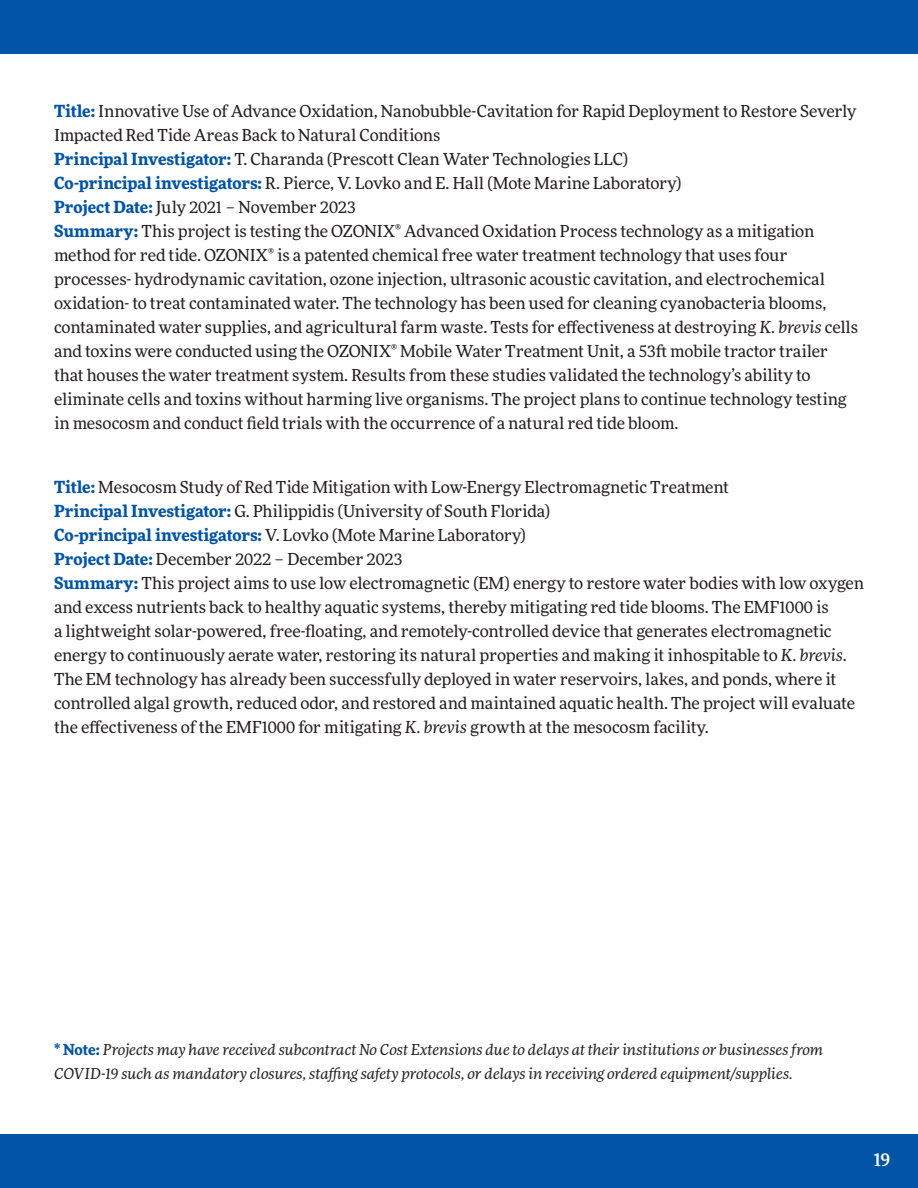
<style>
.page{position:relative;width:918px;height:1188px;background:#fff}
.page>*{position:absolute;margin:0;border:0;box-sizing:border-box;transform-origin:0 0}
.t1{font:500 18px "More Pro";color:#fff}
.Appendix_Title_Line{font:16.5px/24px "More Pro";letter-spacing:-.005em;color:#231f20}
.Appendix_Title_Line-2{font:italic 15px/24px "More Pro";color:#231f20}
.s1{font-weight:700;color:#0154a6}
.s2{font-style:italic}
.s3{font-weight:700;font-style:normal;color:#0154a6}
</style>
<div class="page">
<div style="left:0;top:0;width:918px;height:54px;background:#0154a6"></div>
<div style="left:0;top:1134px;width:918px;height:54px;background:#0154a6"></div>
<p class="Appendix_Title_Line" style="left:54px;top:98px;width:806px"><span class="s1">Title:</span> Innovative Use of Advance Oxidation, Nanobubble-Cavitation for Rapid Deployment to Restore Severly Impacted Red Tide Areas Back to Natural Conditions<br><span class="s1">Principal Investigator:</span> T. Charanda (Prescott Clean Water Technologies LLC)<br><span class="s1">Co-principal investigators:</span> R. Pierce, V. Lovko and E. Hall (Mote Marine Laboratory)<br><span class="s1">Project Date:</span> July 2021 – November 2023<br><span class="s1">Summary:</span> This project is testing the OZONIX® Advanced Oxidation Process technology as a mitigation method for red tide. OZONIX® is a patented chemical free water treatment technology that uses four processes- hydrodynamic cavitation, ozone injection, ultrasonic acoustic cavitation, and electrochemical oxidation- to treat contaminated water. The technology has been used for cleaning cyanobacteria blooms, contaminated water supplies, and agricultural farm waste. Tests for effectiveness at destroying <span class="s2">K. brevis</span> cells and toxins were conducted using the OZONIX® Mobile Water Treatment Unit, a 53ft mobile tractor trailer that houses the water treatment system. Results from these studies validated the technology’s ability to eliminate cells and toxins without harming live organisms. The project plans to continue technology testing in mesocosm and conduct field trials with the occurrence of a natural red tide bloom.</p>
<p class="Appendix_Title_Line" style="left:54px;top:475px;width:811px"><span class="s1">Title:</span> Mesocosm Study of Red Tide Mitigation with Low-Energy Electromagnetic Treatment<br><span class="s1">Principal Investigator:</span> G. Philippidis (University of South Florida)<br><span class="s1">Co-principal investigators:</span> V. Lovko (Mote Marine Laboratory)<br><span class="s1">Project Date:</span> December 2022 – December 2023<br><span class="s1">Summary:</span> This project aims to use low electromagnetic (EM) energy to restore water bodies with low oxygen and excess nutrients back to healthy aquatic systems, thereby mitigating red tide blooms. The EMF1000 is<br>a lightweight solar-powered, free-floating, and remotely-controlled device that generates electromagnetic energy to continuously aerate water, restoring its natural properties and making it inhospitable to <span class="s2">K. brevis</span>.<br>The EM technology has already been successfully deployed in water reservoirs, lakes, and ponds, where it controlled algal growth, reduced odor, and restored and maintained aquatic health. The project will evaluate the effectiveness of the EMF1000 for mitigating <span class="s2">K. brevis</span> growth at the mesocosm facility.</p>
<p class="Appendix_Title_Line-2" style="left:54px;top:1037px;width:771px"><span class="s3">* Note:</span> Projects may have received subcontract No Cost Extensions due to delays at their institutions or businesses from<br>COVID-19 such as mandatory closures, staffing safety protocols, or delays in receiving ordered equipment/supplies.</p>
<p class="t1" style="left:873px;top:1147px;width:18px">19</p>
</div>
